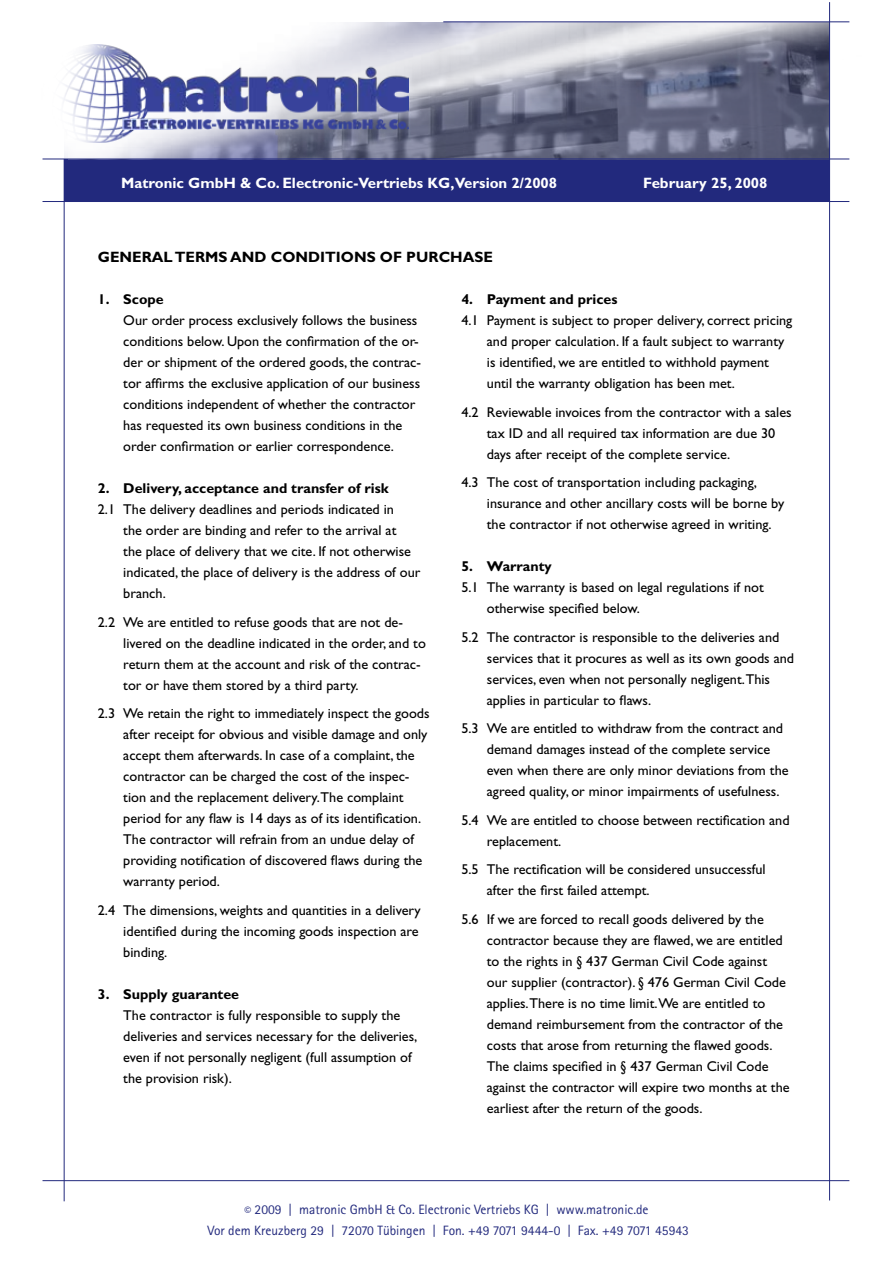
<style>
.page{position:relative;width:893px;height:1263px;background:#fff}
.page>*{position:absolute;margin:0;border:0;box-sizing:border-box;transform-origin:0 0}
.t1{font:700 15px "Gill Sans";color:#fff}
.t2{font:700 15px "Gill Sans";color:#000}
.t3{font:14.25px/21px "Gill Sans";color:#000}
.t4{font:700 14.25px "Gill Sans";color:#000}
.t5{font:13.5px/21px "Rotis Sans Serif";color:#22297d;text-align:center}
</style>
<div class="page">
<div style="left:64px;top:22px;width:766px;height:179px;background:#22297d"></div>
<img style="left:52px;top:19px;width:798px;height:140px">
<hr style="left:43px;top:159px;width:806px;height:1px;background:#22297d">
<hr style="left:829px;top:2px;width:1px;height:1198px;background:#22297d">
<hr style="left:43px;top:201px;width:806px;height:1px;background:#22297d">
<hr style="left:64px;top:159px;width:1px;height:1042px;background:#22297d">
<hr style="left:43px;top:1180px;width:806px;height:1px;background:#22297d">
<hr style="left:443px;top:21px;width:406px;height:1px;background:#22297d">
<img style="left:52px;top:45px;width:356px;height:97px">
<p class="t1" style="left:121px;top:174px;width:437px">Matronic GmbH &amp; Co. Electronic-Vertriebs KG,Version 2/2008</p>
<p class="t1" style="left:643px;top:174px;width:126px">February 25, 2008</p>
<p class="t2" style="left:98px;top:248px;width:397px">GENERAL TERMS AND CONDITIONS OF PURCHASE</p>
<p class="t4" style="left:98px;top:291px;width:67px">1. Scope</p>
<p class="t3" style="left:123px;top:310px;width:299px">Our order process exclusively follows the business conditions below. Upon the confirmation of the or&shy;der or shipment of the ordered goods, the contrac&shy;tor affirms the exclusive application of our business conditions independent of whether the contractor has requested its own business conditions in the order confirmation or earlier correspondence.</p>
<p class="t4" style="left:98px;top:480px;width:292px">2. Delivery, acceptance and transfer of risk</p>
<p class="t3" style="left:123px;top:499px;width:299px;text-indent:-26px">2.1 The delivery deadlines and periods indicated in<br>the order are binding and refer to the arrival at<br>the place of delivery that we cite. If not otherwise indicated, the place of delivery is the address of our branch.</p>
<p class="t3" style="left:123px;top:611px;width:304px;text-indent:-26px">2.2 We are entitled to refuse goods that are not de&shy;livered on the deadline indicated in the order, and to return them at the account and risk of the contrac&shy;tor or have them stored by a third party.</p>
<p class="t3" style="left:123px;top:703px;width:308px;text-indent:-26px">2.3 We retain the right to immediately inspect the goods after receipt for obvious and visible damage and only accept them afterwards. In case of a complaint, the contractor can be charged the cost of the inspec&shy;tion and the replacement delivery.The complaint period for any flaw is 14 days as of its identification.<br>The contractor will refrain from an undue delay of providing notification of discovered flaws during the warranty period.</p>
<p class="t3" style="left:123px;top:899px;width:299px;text-indent:-26px">2.4 The dimensions, weights and quantities in a delivery identified during the incoming goods inspection are binding.</p>
<p class="t4" style="left:98px;top:985px;width:143px">3. Supply guarantee</p>
<p class="t3" style="left:123px;top:1004px;width:296px">The contractor is fully responsible to supply the deliveries and services necessary for the deliveries, even if not personally negligent (full assumption of the provision risk).</p>
<p class="t4" style="left:461px;top:291px;width:158px">4. Payment and prices</p>
<p class="t3" style="left:487px;top:310px;width:307px;text-indent:-26px">4.1 Payment is subject to proper delivery, correct pricing and proper calculation. If a fault subject to warranty is identified, we are entitled to withhold payment until the warranty obligation has been met.</p>
<p class="t3" style="left:487px;top:401px;width:306px;text-indent:-26px">4.2 Reviewable invoices from the contractor with a sales tax ID and all required tax information are due 30 days after receipt of the complete service.</p>
<p class="t3" style="left:487px;top:472px;width:299px;text-indent:-26px">4.3 The cost of transportation including packaging, insurance and other ancillary costs will be borne by the contractor if not otherwise agreed in writing.</p>
<p class="t4" style="left:461px;top:558px;width:92px">5. Warranty</p>
<p class="t3" style="left:487px;top:577px;width:278px;text-indent:-26px">5.1 The warranty is based on legal regulations if not otherwise specified below.</p>
<p class="t3" style="left:487px;top:626px;width:309px;text-indent:-26px">5.2 The contractor is responsible to the deliveries and services that it procures as well as its own goods and services, even when not personally negligent.This applies in particular to flaws.</p>
<p class="t3" style="left:487px;top:718px;width:303px;text-indent:-26px">5.3 We are entitled to withdraw from the contract and demand damages instead of the complete service even when there are only minor deviations from the agreed quality, or minor impairments of usefulness.</p>
<p class="t3" style="left:487px;top:809px;width:304px;text-indent:-26px">5.4 We are entitled to choose between rectification and replacement.</p>
<p class="t3" style="left:487px;top:859px;width:280px;text-indent:-26px">5.5 The rectification will be considered unsuccessful after the first failed attempt.</p>
<p class="t3" style="left:487px;top:908px;width:304px;text-indent:-26px">5.6 If we are forced to recall goods delivered by the contractor because they are flawed, we are entitled to the rights in § 437 German Civil Code against our supplier (contractor). § 476 German Civil Code applies.There is no time limit.We are entitled to demand reimbursement from the contractor of the costs that arose from returning the flawed goods.<br>The claims specified in § 437 German Civil Code against the contractor will expire two months at the earliest after the return of the goods.</p>
<p class="t5" style="left:208px;top:1198px;width:483px">© 2009 | matronic GmbH &amp; Co. Electronic Vertriebs KG | www.matronic.de<br>Vor dem Kreuzberg 29 | 72070 Tübingen | Fon. +49 7071 9444-0 | Fax. +49 7071 45943</p>
</div>
